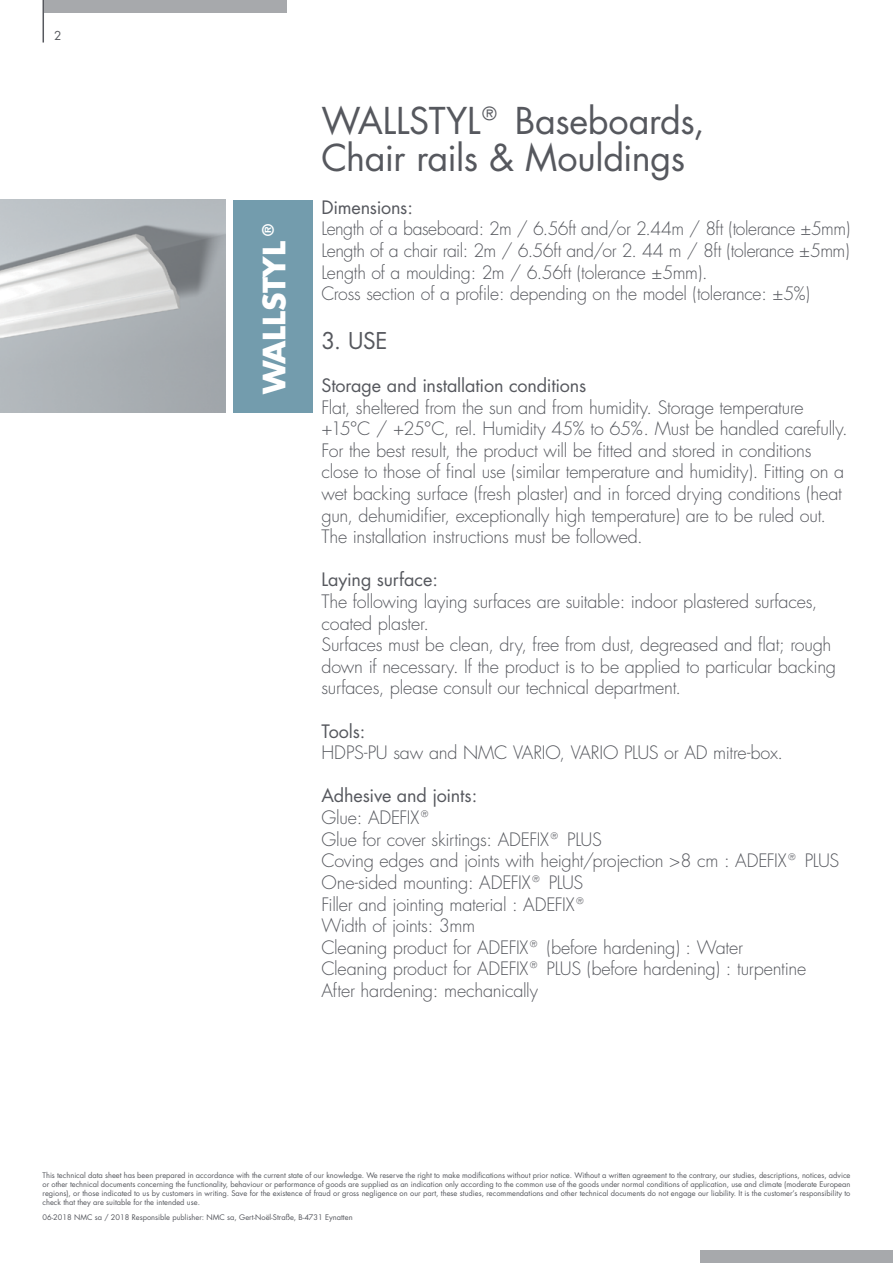
<style>
.page{position:relative;width:893px;height:1263px;background:#fff}
.page>*{position:absolute;margin:0;border:0;box-sizing:border-box;transform-origin:0 0}
.t1{font:36px/37.5px "Futura CE";letter-spacing:-.015em;color:#56585e}
.t2{font:700 30px "Futura CE";letter-spacing:-.01em;color:#fff}
.t3{font:22.5px "Futura CE";color:#56585e}
.t4{font:300 18px/21.6px "Futura CE";letter-spacing:-.015em;color:#56585e}
.t5{font:18px "Futura CE";letter-spacing:-.01em;color:#56585e}
.t6{font:12px "Futura CE";color:#57595e}
.t7{font:7.5px/9px "Futura CE";color:#56585e;text-align:justify}
</style>
<div class="page">
<div style="left:700px;top:1250px;width:193px;height:13px;background:#a7a9ac"></div>
<hr style="left:43px;top:0;width:1px;height:43px;background:#56585e">
<div style="left:44px;top:0;width:242px;height:13px;background:#a7a9ac"></div>
<div style="left:234px;top:200px;width:79px;height:212px;background:#739cad"></div>
<img style="left:0;top:200px;width:225px;height:212px">
<p class="t6" style="left:54px;top:28px;width:9px">2</p>
<h2 class="t2" style="left:252px;top:394px;width:178px;rotate:-90deg">WALLSTYL®</h2>
<h1 class="t1" style="left:321px;top:102px;width:385px">WALLSTYL® Baseboards,<br>Chair rails &amp; Mouldings</h1>
<p class="t5" style="left:321px;top:196px;width:93px">Dimensions:</p>
<p class="t4" style="left:321px;top:218px;width:530px">Length of a baseboard: 2m / 6.56ft and/or 2.44m / 8ft (tolerance ±5mm)<br>Length of a chair rail: 2m / 6.56ft and/or 2. 44 m / 8ft (tolerance ±5mm)<br>Length of a moulding: 2m / 6.56ft (tolerance ±5mm).<br>Cross section of a profile: depending on the model (tolerance: ±5%)</p>
<p class="t3" style="left:321px;top:326px;width:67px">3. USE</p>
<p class="t5" style="left:321px;top:374px;width:266px">Storage and installation conditions</p>
<p class="t4" style="left:321px;top:396px;width:528px">Flat, sheltered from the sun and from humidity. Storage temperature +15°C / +25°C, rel. Humidity 45% to 65%. Must be handled carefully.<br>For the best result, the product will be fitted and stored in conditions close to those of final use (similar temperature and humidity). Fitting on a wet backing surface (fresh plaster) and in forced drying conditions (heat gun, dehumidifier, exceptionally high temperature) are to be ruled out.<br>The installation instructions must be followed.</p>
<p class="t5" style="left:321px;top:568px;width:118px">Laying surface:</p>
<p class="t4" style="left:321px;top:591px;width:516px">The following laying surfaces are suitable: indoor plastered surfaces, coated plaster.<br>Surfaces must be clean, dry, free from dust, degreased and flat; rough down if necessary. If the product is to be applied to particular backing surfaces, please consult our technical department.</p>
<p class="t5" style="left:321px;top:719px;width:46px">Tools:</p>
<p class="t4" style="left:321px;top:742px;width:463px">HDPS-PU saw and NMC VARIO, VARIO PLUS or AD mitre-box.</p>
<p class="t5" style="left:321px;top:784px;width:157px">Adhesive and joints:</p>
<p class="t4" style="left:321px;top:807px;width:519px">Glue: ADEFIX®<br>Glue for cover skirtings: ADEFIX® PLUS<br>Coving edges and joints with height/projection &gt;8 cm : ADEFIX® PLUS One-sided mounting: ADEFIX® PLUS<br>Filler and jointing material : ADEFIX®<br>Width of joints: 3mm<br>Cleaning product for ADEFIX® (before hardening) : Water<br>Cleaning product for ADEFIX® PLUS (before hardening) : turpentine After hardening: mechanically</p>
<p class="t7" style="left:43px;top:1171px;width:809px">This technical data sheet has been prepared in accordance with the current state of our knowledge. We reserve the right to make modifications without prior notice. Without a written agreement to the contrary, our studies, descriptions, notices, advice or other technical documents concerning the functionality, behaviour or performance of goods are supplied as an indication only according to the common use of the goods under normal conditions of application, use and climate (moderate European regions), or those indicated to us by customers in writing. Save for the existence of fraud or gross negligence on our part, these studies, recommendations and other technical documents do not engage our liability. It is the customer’s responsibility to check that they are suitable for the intended use.</p>
<p class="t7" style="left:43px;top:1212px;width:312px">06-2018 NMC sa / 2018 Responsible publisher: NMC sa, Gert-Noël-Straße, B-4731 Eynatten</p>
</div>
